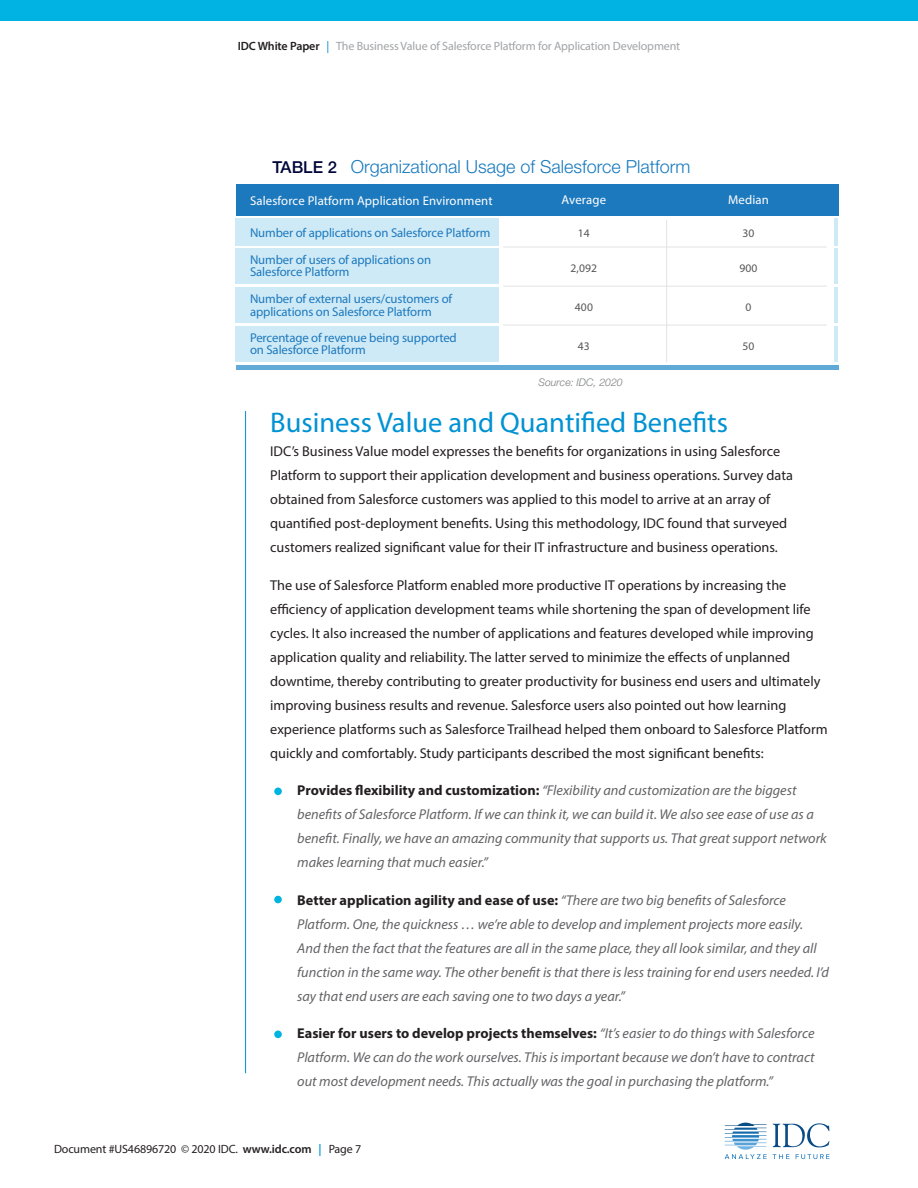
<style>
.page{position:relative;width:918px;height:1188px;background:#fff}
.page>*{position:absolute;margin:0;border:0;box-sizing:border-box;transform-origin:0 0}
.t1{font:28.5px "Myriad Pro";color:#0092d3}
.Figure_Title{font:300 18px "Helvetica Neue";color:#197abd}
.t2{font:14.25px/24px "Myriad Pro";color:#231f20}
.t3{font:italic 14.25px/24px "Myriad Pro";color:#636366}
.t4{font:12.75px/12.8px "Myriad Pro";letter-spacing:-.01em;color:#1d79bd}
.t5{font:12.75px "Myriad Pro";letter-spacing:.01em;color:#fff}
.t6{font:12px "Myriad Pro";letter-spacing:-.01em;color:#a1a3a6}
.t7{font:12px "Myriad Pro";letter-spacing:-.01em;color:#231f20}
.t8{font:11.55px "Myriad Pro";letter-spacing:.01em;color:#565656}
.t9{font:italic 300 10.5px "Helvetica Neue";color:#7c7e81}
.s1{font-weight:600;color:#231f20}
.s2{color:#0092d3}
.s3{font-weight:500;font-size:16.5px;color:#00063a}
.s4{font-weight:700;font-style:normal;color:#231f20}
.s5{font-weight:600}
.s6{font-weight:600;color:#0092d3}
</style>
<div class="page">
<hr style="left:245px;top:162px;width:1px;height:911px;background:#0092d3">
<div style="left:0;top:0;width:918px;height:21px;background:#00b3e3"></div>
<svg style="left:773px;top:1123px;width:57px;height:24px"></svg>
<svg style="left:773px;top:1154px;width:16px;height:5px"></svg>
<svg style="left:796px;top:1154px;width:33px;height:5px"></svg>
<svg style="left:725px;top:1123px;width:42px;height:36px"></svg>
<div style="left:274px;top:788px;width:8px;height:7px;background:#00b4e2;border-radius:50%"></div>
<div style="left:274px;top:896px;width:8px;height:7px;background:#00b4e2;border-radius:50%"></div>
<div style="left:274px;top:1031px;width:8px;height:7px;background:#00b4e2;border-radius:50%"></div>
<div style="left:222px;top:129px;width:31px;height:282px;background:#fff"></div>
<div style="left:236px;top:184px;width:603px;height:31px;background:#1d79bd"></div>
<div style="left:236px;top:365px;width:603px;height:5px;background:#61aad7"></div>
<div style="left:236px;top:218px;width:263px;height:28px;background:#cfeaf7"></div>
<div style="left:236px;top:248px;width:263px;height:36px;background:#cfeaf7"></div>
<hr style="left:503px;top:247px;width:324px;height:1px;background:#e2e3e2">
<hr style="left:666px;top:220px;width:1px;height:142px;background:#e2e3e2">
<hr style="left:835px;top:218px;width:3px;height:28px;background:#cfeaf7">
<hr style="left:835px;top:248px;width:3px;height:36px;background:#cfeaf7">
<div style="left:236px;top:287px;width:263px;height:36px;background:#cfeaf7"></div>
<hr style="left:503px;top:286px;width:324px;height:1px;background:#e2e3e2">
<hr style="left:835px;top:287px;width:3px;height:36px;background:#cfeaf7">
<div style="left:236px;top:326px;width:263px;height:36px;background:#cfeaf7"></div>
<hr style="left:503px;top:325px;width:324px;height:1px;background:#e2e3e2">
<hr style="left:835px;top:326px;width:3px;height:36px;background:#cfeaf7">
<p class="t6" style="left:238px;top:39px;width:444px"><span class="s1">IDC White Paper</span> <span class="s2">|</span> The Business Value of Salesforce Platform for Application Development</p>
<p class="Figure_Title" style="left:272px;top:156px;width:420px"><span class="s3">TABLE 2</span> Organizational Usage of Salesforce Platform</p>
<p class="t5" style="left:250px;top:193px;width:244px">Salesforce Platform Application Environment</p>
<p class="t5" style="left:562px;top:192px;width:46px">Average</p>
<p class="t5" style="left:728px;top:192px;width:42px">Median</p>
<p class="t4" style="left:250px;top:226px;width:242px">Number of applications on Salesforce Platform</p>
<p class="t4" style="left:250px;top:253px;width:183px">Number of users of applications on<br>Salesforce Platform</p>
<p class="t8" style="left:578px;top:226px;width:14px">14</p>
<p class="t8" style="left:743px;top:226px;width:14px">30</p>
<p class="t8" style="left:571px;top:261px;width:28px">2,092</p>
<p class="t8" style="left:740px;top:261px;width:20px">900</p>
<p class="t4" style="left:250px;top:292px;width:204px">Number of external users/customers of applications on Salesforce Platform</p>
<p class="t8" style="left:575px;top:300px;width:20px">400</p>
<p class="t8" style="left:746px;top:300px;width:7px">0</p>
<p class="t4" style="left:250px;top:331px;width:208px">Percentage of revenue being supported on Salesforce Platform</p>
<p class="t8" style="left:578px;top:339px;width:14px">43</p>
<p class="t8" style="left:743px;top:339px;width:14px">50</p>
<p class="t9" style="left:538px;top:376px;width:86px">Source: IDC, 2020</p>
<p class="t1" style="left:270px;top:405px;width:459px">Business Value and Quantified Benefits</p>
<p class="t2" style="left:270px;top:439px;width:524px">IDC’s Business Value model expresses the benefits for organizations in using Salesforce Platform to support their application development and business operations. Survey data obtained from Salesforce customers was applied to this model to arrive at an array of quantified post-deployment benefits. Using this methodology, IDC found that surveyed customers realized significant value for their IT infrastructure and business operations.</p>
<p class="t2" style="left:270px;top:573px;width:559px">The use of Salesforce Platform enabled more productive IT operations by increasing the efficiency of application development teams while shortening the span of development life cycles. It also increased the number of applications and features developed while improving application quality and reliability. The latter served to minimize the effects of unplanned downtime, thereby contributing to greater productivity for business end users and ultimately improving business results and revenue. Salesforce users also pointed out how learning experience platforms such as Salesforce Trailhead helped them onboard to Salesforce Platform quickly and comfortably. Study participants described the most significant benefits:</p>
<p class="t3" style="left:297px;top:778px;width:531px;text-indent:-27px"><span class="s4">• Provides flexibility and customization:</span> “Flexibility and customization are the biggest benefits of Salesforce Platform. If we can think it, we can build it. We also see ease of use as a benefit. Finally, we have an amazing community that supports us. That great support network makes learning that much easier.”</p>
<p class="t3" style="left:297px;top:888px;width:533px;text-indent:-27px"><span class="s4">• Better application agility and ease of use:</span> “There are two big benefits of Salesforce Platform. One, the quickness … we’re able to develop and implement projects more easily.<br>And then the fact that the features are all in the same place, they all look similar, and they all function in the same way. The other benefit is that there is less training for end users needed. I’d say that end users are each saving one to two days a year.”</p>
<p class="t3" style="left:297px;top:1021px;width:519px;text-align:justify;text-indent:-27px"><span class="s4">• Easier for users to develop projects themselves:</span> “It’s easier to do things with Salesforce Platform. We can do the work ourselves. This is important because we don’t have to contract out most development needs. This actually was the goal in purchasing the platform.”</p>
<p class="t7" style="left:54px;top:1141px;width:309px">Document #US46896720 © 2020 IDC. <span class="s5">www.idc.com</span> <span class="s6">|</span> Page 7</p>
</div>
